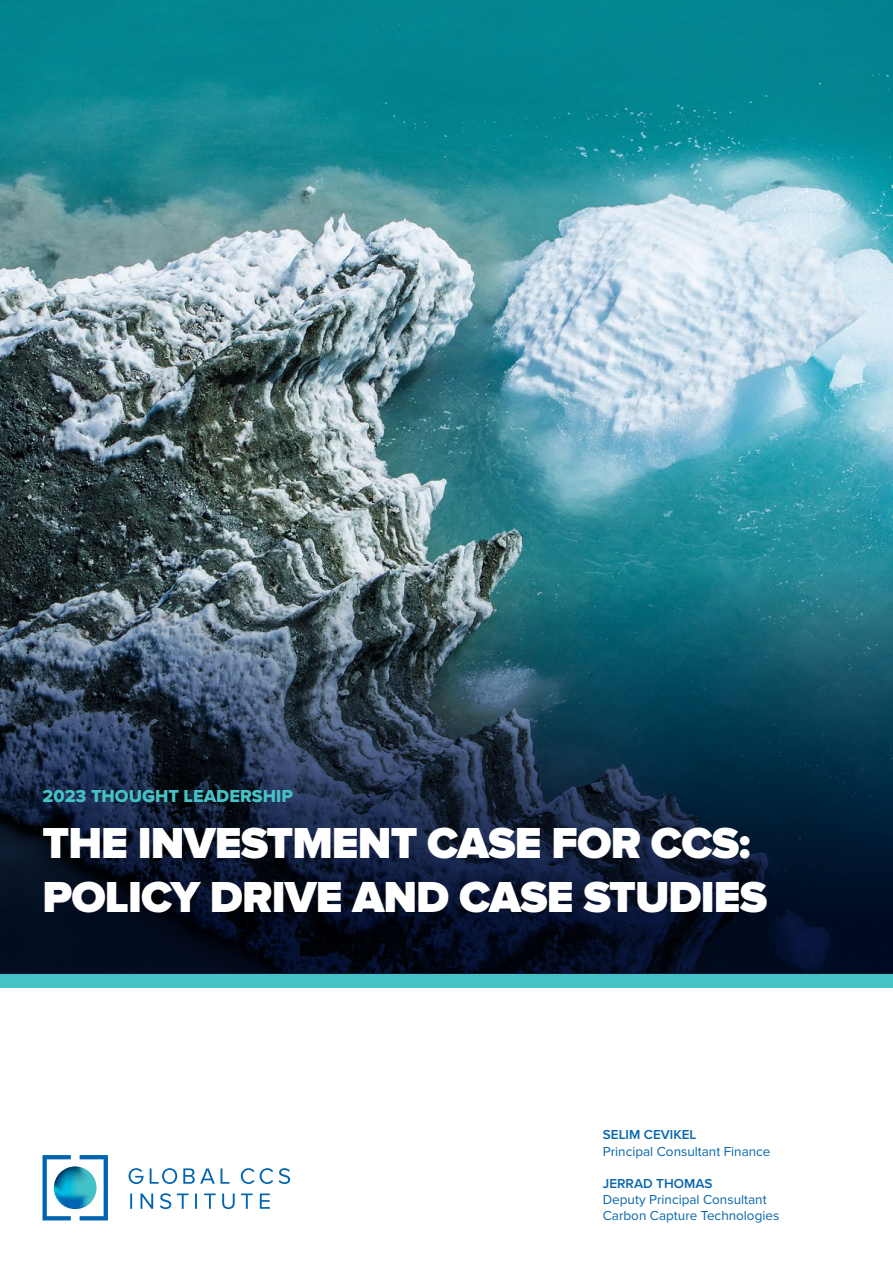
<style>
.page{position:relative;width:893px;height:1263px;background:#fff}
.page>*{position:absolute;margin:0;border:0;box-sizing:border-box;transform-origin:0 0}
.t1{font:900 45px/54px "Proxima Nova";letter-spacing:-.02em;color:#fff}
.t2{font:18px "Proxima Nova Extrabld";color:#47c2c4}
.t3{font:13.5px/16.2px "Proxima Nova";color:#0566ad}
.t4{font:600 13.5px "Proxima Nova";color:#0566ad}
</style>
<div class="page">
<img style="left:0;top:0;width:893px;height:571px">
<div style="left:0;top:974px;width:893px;height:14px;background:#47c2c4"></div>
<svg style="left:0;top:571px;width:893px;height:403px;background:#1a3449"></svg>
<svg style="left:43px;top:1155px;width:247px;height:65px"></svg>
<svg style="left:54px;top:1166px;width:43px;height:43px"></svg>
<h2 class="t2" style="left:43px;top:783px;width:252px">2023 THOUGHT LEADERSHIP</h2>
<h1 class="t1" style="left:43px;top:817px;width:726px">THE INVESTMENT CASE FOR CCS:<br>POLICY DRIVE AND CASE STUDIES</h1>
<p class="t4" style="left:603px;top:1125px;width:95px">SELIM CEVIKEL</p>
<p class="t3" style="left:603px;top:1142px;width:169px">Principal Consultant Finance</p>
<p class="t4" style="left:603px;top:1173px;width:111px">JERRAD THOMAS</p>
<p class="t3" style="left:603px;top:1191px;width:178px">Deputy Principal Consultant<br>Carbon Capture Technologies</p>
</div>
